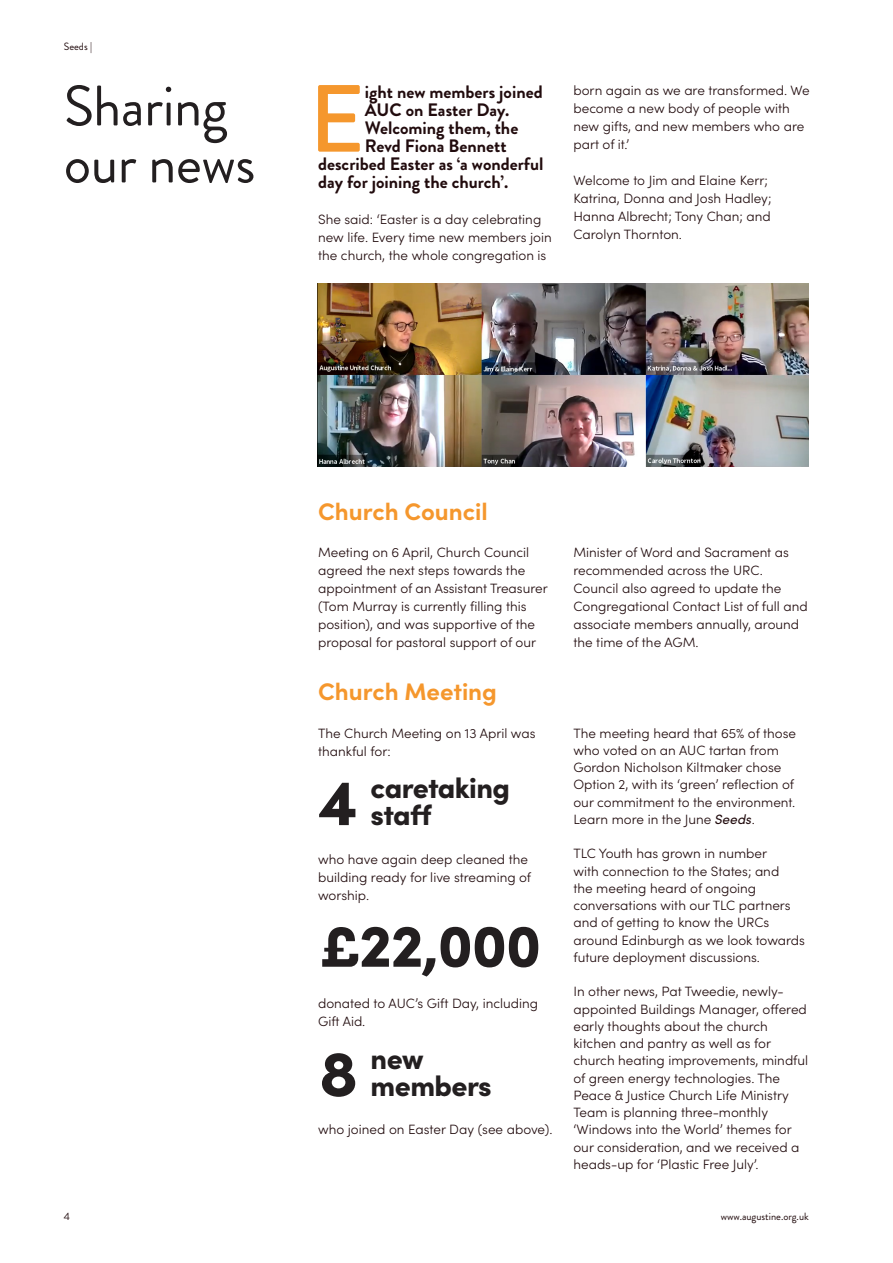
<style>
.page{position:relative;width:893px;height:1263px;background:#fff}
.page>*{position:absolute;margin:0;border:0;box-sizing:border-box;transform-origin:0 0}
.Body_-_Para_-_Drop_C{font:500 95.1px "Brandon Grotesque";color:#f5972d}
.Body_-_H1{font:900 64.5px "Sofia Pro";color:#231f20}
.Body_-_H1-2{font:900 60px "Sofia Pro";color:#231f20}
.Body_-_H2{font:57px/57px "Brandon Grotesque";letter-spacing:-.01em;color:#231f20}
.Body_-_Para{font:900 28.5px "Sofia Pro";letter-spacing:-.02em;color:#231f20}
.Body_-_H3{font:700 24px "Sofia Pro";color:#f5972d}
.Body_-_Para_-_Drop_C-2{font:700 18px "Brandon Grotesque";color:#210b0d}
.Body_-_Para-2{font:300 13.5px/18px "Sofia Pro";color:#210b0d}
.t1{font:10.5px "Brandon Grotesque";color:#210b0d}
.s1{font-weight:400;font-style:italic}
</style>
<div class="page">
<img style="left:317px;top:283px;width:492px;height:184px">
<p class="t1" style="left:64px;top:39px;width:30px">Seeds |</p>
<p class="Body_-_H2" style="left:64px;top:78px;width:193px">Sharing our news</p>
<p class="Body_-_Para_-_Drop_C" style="left:309px;top:53px;width:58px">E</p>
<p class="Body_-_Para_-_Drop_C-2" style="left:365px;top:79px;width:179px">ight new members joined</p>
<p class="Body_-_Para_-_Drop_C-2" style="left:365px;top:97px;width:146px">AUC on Easter Day.</p>
<p class="Body_-_Para_-_Drop_C-2" style="left:365px;top:115px;width:155px">Welcoming them, the</p>
<p class="Body_-_Para_-_Drop_C-2" style="left:365px;top:133px;width:143px">Revd Fiona Bennett</p>
<p class="Body_-_Para_-_Drop_C-2" style="left:318px;top:151px;width:227px">described Easter as ‘a wonderful</p>
<p class="Body_-_Para_-_Drop_C-2" style="left:318px;top:169px;width:192px">day for joining the church’.</p>
<p class="Body_-_Para-2" style="left:318px;top:209px;width:235px">She said: ‘Easter is a day celebrating new life. Every time new members join the church, the whole congregation is</p>
<p class="Body_-_Para-2" style="left:573px;top:80px;width:238px">born again as we are transformed. We become a new body of people with new gifts, and new members who are part of it.’</p>
<p class="Body_-_Para-2" style="left:573px;top:170px;width:200px">Welcome to Jim and Elaine Kerr;<br>Katrina, Donna and Josh Hadley;<br>Hanna Albrecht; Tony Chan; and<br>Carolyn Thornton.</p>
<p class="t1" style="left:64px;top:1209px;width:8px">4</p>
<p class="Body_-_H3" style="left:318px;top:493px;width:171px">Church Council</p>
<p class="Body_-_Para-2" style="left:318px;top:542px;width:231px">Meeting on 6 April, Church Council agreed the next steps towards the appointment of an Assistant Treasurer (Tom Murray is currently filling this position), and was supportive of the proposal for pastoral support of our</p>
<p class="Body_-_Para-2" style="left:573px;top:542px;width:217px">Minister of Word and Sacrament as recommended across the URC.</p>
<p class="Body_-_Para-2" style="left:573px;top:578px;width:236px">Council also agreed to update the<br>Congregational Contact List of full and associate members annually, around the time of the AGM.</p>
<p class="Body_-_H3" style="left:318px;top:673px;width:180px">Church Meeting</p>
<p class="Body_-_Para-2" style="left:318px;top:723px;width:219px">The Church Meeting on 13 April was thankful for:</p>
<p class="Body_-_H1" style="left:319px;top:752px;width:41px">4</p>
<p class="Body_-_Para" style="left:371px;top:765px;width:141px">caretaking</p>
<p class="Body_-_Para" style="left:371px;top:792px;width:63px">staff</p>
<p class="Body_-_Para-2" style="left:318px;top:849px;width:215px">who have again deep cleaned the building ready for live streaming of worship.</p>
<p class="Body_-_H1-2" style="left:320px;top:898px;width:223px">£22,000</p>
<p class="Body_-_Para-2" style="left:318px;top:993px;width:222px">donated to AUC’s Gift Day, including<br>Gift Aid.</p>
<p class="Body_-_H1" style="left:319px;top:1023px;width:40px">8</p>
<p class="Body_-_Para" style="left:371px;top:1036px;width:54px">new</p>
<p class="Body_-_Para" style="left:371px;top:1063px;width:123px">members</p>
<p class="Body_-_Para-2" style="left:318px;top:1119px;width:236px">who joined on Easter Day (see above).</p>
<p class="Body_-_Para-2" style="left:573px;top:723px;width:224px;line-height:17.2px">The meeting heard that 65% of those who voted on an AUC tartan from Gordon Nicholson Kiltmaker chose Option 2, with its ‘green’ reflection of our commitment to the environment.<br>Learn more in the June <span class="s1">Seeds</span>.</p>
<p class="Body_-_Para-2" style="left:573px;top:844px;width:233px;line-height:17.2px">TLC Youth has grown in number<br>with connection to the States; and<br>the meeting heard of ongoing conversations with our TLC partners and of getting to know the URCs around Edinburgh as we look towards future deployment discussions.</p>
<p class="Body_-_Para-2" style="left:573px;top:982px;width:236px;line-height:17.2px">In other news, Pat Tweedie, newly&shy;appointed Buildings Manager, offered early thoughts about the church kitchen and pantry as well as for church heating improvements, mindful of green energy technologies. The Peace &amp; Justice Church Life Ministry Team is planning three-monthly ‘Windows into the World’ themes for our consideration, and we received a heads-up for ‘Plastic Free July’.</p>
<p class="t1" style="left:721px;top:1209px;width:90px">www.augustine.org.uk</p>
</div>
